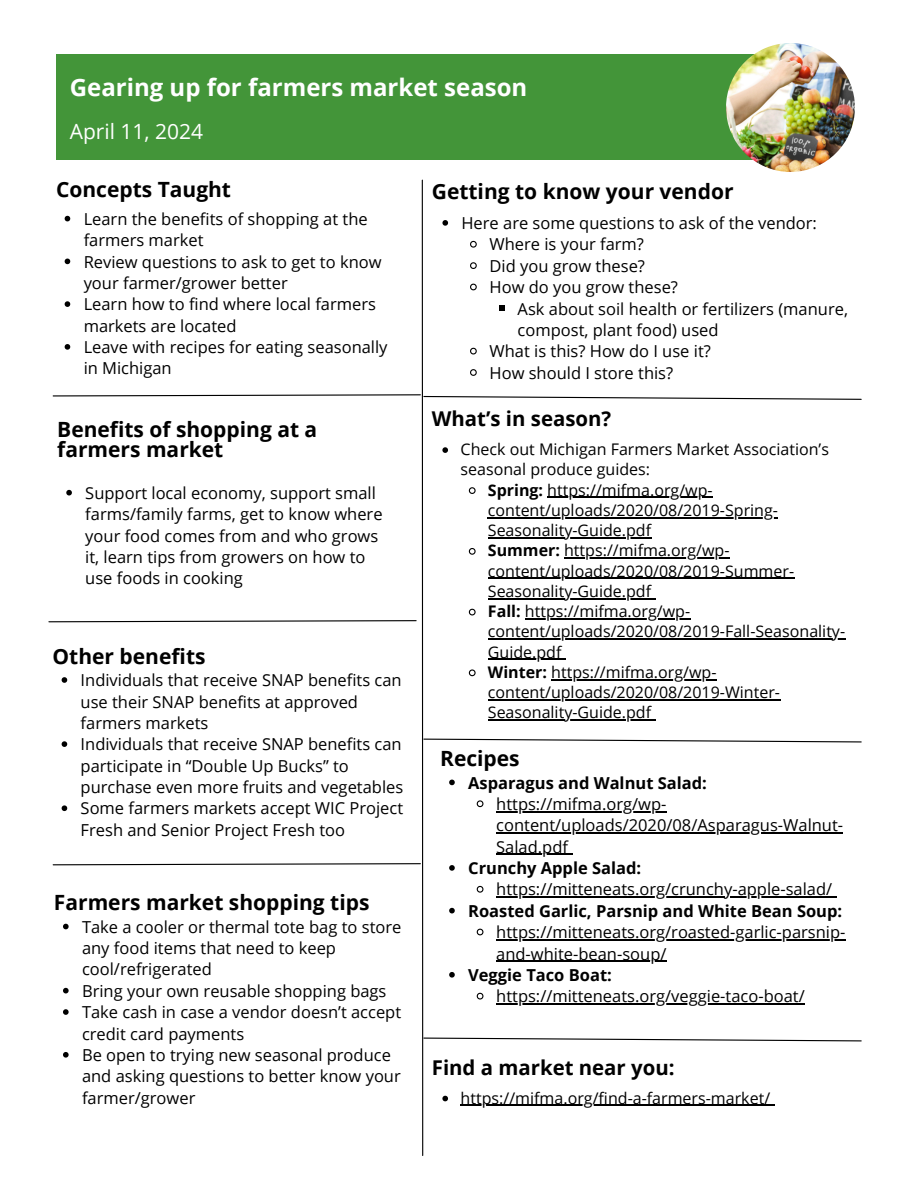
<style>
.page{position:relative;width:918px;height:1188px;background:#fff}
.page>*{position:absolute;margin:0;border:0;box-sizing:border-box;transform-origin:0 0}
.t1{font:700 24px "Open Sans";color:#fff}
.t2{font:700 21px/20.2px "Open Sans";color:#000}
.t3{font:21px "Open Sans";color:#fff}
.t4{font:700 20.4px "Open Sans";color:#000}
.t5{font:16.5px/21.3px "Open Sans";color:#000}
.t6{font:700 16.5px "Open Sans";color:#000}
.t7{font:16.05px/20.2px "Open Sans";color:#000}
.s1{font-weight:700}
</style>
<div class="page">
<div style="left:56px;top:55px;width:735px;height:105px;background:#439539"></div>
<hr style="left:422px;top:180px;width:1px;height:976px;background:#000">
<img style="left:726px;top:43px;width:129px;height:129px;border-radius:50%">
<svg style="left:52px;top:394px;width:810px;height:6px"></svg>
<svg style="left:48px;top:620px;width:369px;height:3px"></svg>
<svg style="left:65px;top:216px;width:5px;height:5px"></svg>
<svg style="left:65px;top:259px;width:5px;height:5px"></svg>
<svg style="left:65px;top:301px;width:5px;height:6px"></svg>
<svg style="left:65px;top:344px;width:5px;height:6px"></svg>
<svg style="left:442px;top:220px;width:6px;height:6px"></svg>
<svg style="left:470px;top:240px;width:7px;height:8px"></svg>
<svg style="left:470px;top:262px;width:7px;height:7px"></svg>
<svg style="left:470px;top:283px;width:7px;height:8px"></svg>
<svg style="left:499px;top:306px;width:5px;height:5px"></svg>
<svg style="left:470px;top:347px;width:7px;height:8px"></svg>
<svg style="left:470px;top:369px;width:7px;height:7px"></svg>
<svg style="left:62px;top:677px;width:5px;height:6px"></svg>
<svg style="left:62px;top:741px;width:5px;height:6px"></svg>
<svg style="left:62px;top:805px;width:5px;height:6px"></svg>
<svg style="left:442px;top:447px;width:6px;height:6px"></svg>
<svg style="left:468px;top:487px;width:8px;height:7px"></svg>
<hr style="left:547px;top:497px;width:166px;height:1px;background:#000">
<hr style="left:488px;top:517px;width:290px;height:1px;background:#000">
<hr style="left:488px;top:537px;width:163px;height:1px;background:#000">
<svg style="left:468px;top:548px;width:8px;height:7px"></svg>
<hr style="left:564px;top:558px;width:166px;height:1px;background:#000">
<hr style="left:488px;top:578px;width:306px;height:1px;background:#000">
<hr style="left:488px;top:598px;width:163px;height:1px;background:#000">
<svg style="left:468px;top:608px;width:8px;height:8px"></svg>
<hr style="left:525px;top:618px;width:165px;height:1px;background:#000">
<hr style="left:488px;top:639px;width:357px;height:1px;background:#000">
<hr style="left:488px;top:659px;width:74px;height:1px;background:#000">
<svg style="left:468px;top:669px;width:8px;height:8px"></svg>
<hr style="left:551px;top:679px;width:166px;height:1px;background:#000">
<hr style="left:488px;top:699px;width:292px;height:1px;background:#000">
<hr style="left:488px;top:720px;width:163px;height:1px;background:#000">
<svg style="left:423px;top:738px;width:439px;height:5px"></svg>
<svg style="left:442px;top:1096px;width:6px;height:5px"></svg>
<hr style="left:461px;top:1105px;width:309px;height:1px;background:#000">
<svg style="left:423px;top:1037px;width:439px;height:5px"></svg>
<svg style="left:63px;top:924px;width:6px;height:5px"></svg>
<svg style="left:63px;top:988px;width:6px;height:5px"></svg>
<svg style="left:63px;top:1009px;width:6px;height:6px"></svg>
<svg style="left:63px;top:1052px;width:6px;height:6px"></svg>
<svg style="left:52px;top:863px;width:369px;height:3px"></svg>
<svg style="left:66px;top:490px;width:6px;height:5px"></svg>
<svg style="left:449px;top:780px;width:6px;height:5px"></svg>
<svg style="left:476px;top:800px;width:8px;height:8px"></svg>
<hr style="left:496px;top:811px;width:170px;height:1px;background:#000">
<hr style="left:496px;top:832px;width:347px;height:2px;background:#000">
<hr style="left:496px;top:854px;width:72px;height:1px;background:#000">
<svg style="left:449px;top:865px;width:6px;height:6px"></svg>
<svg style="left:476px;top:885px;width:8px;height:8px"></svg>
<hr style="left:496px;top:897px;width:336px;height:1px;background:#000">
<svg style="left:449px;top:908px;width:6px;height:5px"></svg>
<svg style="left:476px;top:928px;width:8px;height:8px"></svg>
<hr style="left:496px;top:939px;width:349px;height:1px;background:#000">
<hr style="left:496px;top:961px;width:171px;height:1px;background:#000">
<svg style="left:449px;top:972px;width:6px;height:6px"></svg>
<svg style="left:476px;top:992px;width:8px;height:8px"></svg>
<hr style="left:496px;top:1003px;width:309px;height:2px;background:#000">
<h3 class="t1" style="left:70px;top:71px;width:459px">Gearing up for farmers market season</h3>
<h1 class="t3" style="left:70px;top:117px;width:135px">April 11, 2024</h1>
<p class="t2" style="left:56px;top:179px;width:177px">Concepts Taught</p>
<h2 class="t5" style="left:84px;top:208px;width:286px">Learn the benefits of shopping at the farmers market</h2>
<p class="t5" style="left:84px;top:251px;width:299px">Review questions to ask to get to know your farmer/grower better</p>
<p class="t5" style="left:84px;top:293px;width:294px">Learn how to find where local farmers markets are located</p>
<p class="t5" style="left:84px;top:336px;width:305px">Leave with recipes for eating seasonally in Michigan</p>
<p class="t2" style="left:57px;top:419px;width:262px">Benefits of shopping at a farmers market</p>
<p class="t5" style="left:85px;top:482px;width:299px">Support local economy, support small farms/family farms, get to know where your food comes from and who grows it, learn tips from growers on how to use foods in cooking</p>
<p class="t2" style="left:53px;top:645px;width:154px">Other benefits</p>
<p class="t5" style="left:81px;top:669px;width:323px">Individuals that receive SNAP benefits can use their SNAP benefits at approved farmers markets</p>
<h2 class="t5" style="left:81px;top:733px;width:324px">Individuals that receive SNAP benefits can participate in “Double Up Bucks” to purchase even more fruits and vegetables</h2>
<p class="t5" style="left:81px;top:797px;width:324px">Some farmers markets accept WIC Project<br>Fresh and Senior Project Fresh too</p>
<p class="t2" style="left:54px;top:892px;width:317px">Farmers market shopping tips</p>
<p class="t5" style="left:82px;top:916px;width:321px">Take a cooler or thermal tote bag to store any food items that need to keep cool/refrigerated</p>
<p class="t5" style="left:82px;top:980px;width:306px">Bring your own reusable shopping bags</p>
<p class="t5" style="left:82px;top:1001px;width:321px">Take cash in case a vendor doesn’t accept credit card payments</p>
<h2 class="t5" style="left:82px;top:1044px;width:320px">Be open to trying new seasonal produce and asking questions to better know your farmer/grower</h2>
<p class="t2" style="left:432px;top:180px;width:303px">Getting to know your vendor</p>
<h2 class="t5" style="left:461px;top:212px;width:357px">Here are some questions to ask of the vendor:</h2>
<p class="t5" style="left:490px;top:233px;width:156px">Where is your farm?</p>
<h2 class="t5" style="left:490px;top:255px;width:157px">Did you grow these?</h2>
<p class="t5" style="left:490px;top:276px;width:190px">How do you grow these?</p>
<p class="t5" style="left:518px;top:298px;width:332px">Ask about soil health or fertilizers (manure, compost, plant food) used</p>
<p class="t5" style="left:490px;top:340px;width:223px">What is this? How do I use it?</p>
<h2 class="t5" style="left:490px;top:362px;width:185px">How should I store this?</h2>
<p class="t4" style="left:432px;top:404px;width:181px">What’s in season?</p>
<p class="t7" style="left:461px;top:439px;width:370px">Check out Michigan Farmers Market Association’s seasonal produce guides:</p>
<p class="t7" style="left:488px;top:479px;width:226px"><span class="s1">Spring:</span> https://mifma.org/wp-</p>
<p class="t7" style="left:488px;top:500px;width:292px">content/uploads/2020/08/2019-Spring-</p>
<p class="t7" style="left:488px;top:520px;width:243px">Seasonality-Guide.pdf<br><span class="s1">Summer:</span> https://mifma.org/wp-</p>
<h2 class="t7" style="left:488px;top:560px;width:308px">content/uploads/2020/08/2019-Summer-</h2>
<p class="t7" style="left:488px;top:581px;width:204px">Seasonality-Guide.pdf<br><span class="s1">Fall:</span> https://mifma.org/wp-</p>
<p class="t7" style="left:488px;top:621px;width:359px">content/uploads/2020/08/2019-Fall-Seasonality-</p>
<p class="t7" style="left:488px;top:641px;width:230px">Guide.pdf<br><span class="s1">Winter:</span> https://mifma.org/wp-</p>
<h2 class="t7" style="left:488px;top:682px;width:294px">content/uploads/2020/08/2019-Winter-</h2>
<p class="t7" style="left:488px;top:702px;width:165px">Seasonality-Guide.pdf</p>
<p class="t2" style="left:440px;top:748px;width:81px">Recipes</p>
<p class="t6" style="left:468px;top:771px;width:240px">Asparagus and Walnut Salad:</p>
<p class="t5" style="left:496px;top:793px;width:348px">https://mifma.org/wp&shy;content/uploads/2020/08/Asparagus-Walnut-<br>Salad.pdf</p>
<p class="t6" style="left:468px;top:856px;width:175px">Crunchy Apple Salad:</p>
<p class="t5" style="left:496px;top:878px;width:338px">https://mitteneats.org/crunchy-apple-salad/</p>
<p class="t6" style="left:468px;top:899px;width:376px">Roasted Garlic, Parsnip and White Bean Soup:</p>
<p class="t5" style="left:496px;top:921px;width:351px">https://mitteneats.org/roasted-garlic-parsnip&shy;and-white-bean-soup/</p>
<p class="t6" style="left:468px;top:963px;width:145px">Veggie Taco Boat:</p>
<p class="t5" style="left:496px;top:985px;width:310px">https://mitteneats.org/veggie-taco-boat/</p>
<p class="t4" style="left:432px;top:1053px;width:244px">Find a market near you:</p>
<p class="t7" style="left:461px;top:1087px;width:311px">https://mifma.org/find-a-farmers-market/</p>
</div>
